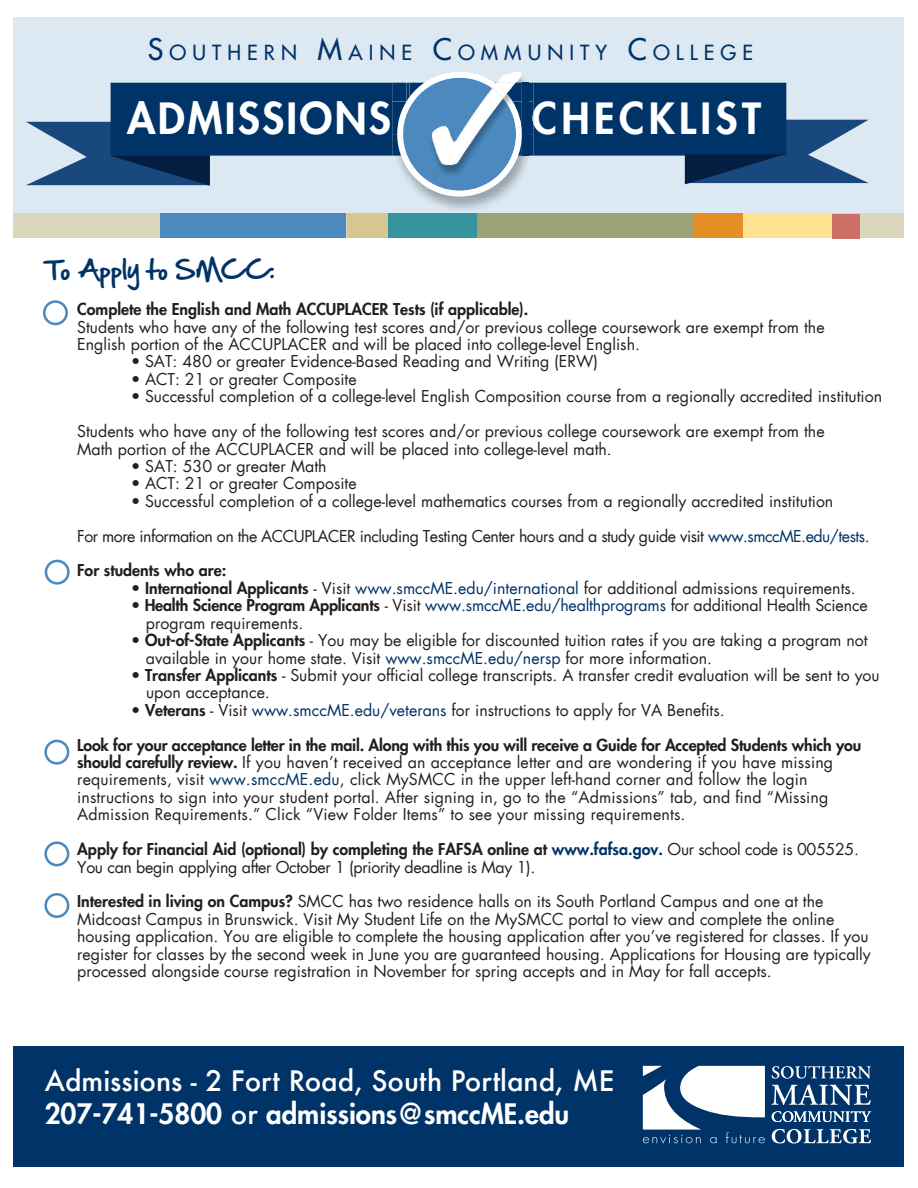
<style>
.page{position:relative;width:918px;height:1188px;background:#fff}
.page>*{position:absolute;margin:0;border:0;box-sizing:border-box;transform-origin:0 0}
.t1{font:800 42.15px "Futura";letter-spacing:.055em;color:#fff}
.t2{font:800 42.15px "Futura";letter-spacing:.105em;color:#fff}
.t3{font:500 27.6px/33.2px "Futura";color:#fff}
.t4{font:23.25px "Hand Of Sean";color:#003367}
.t5{font:20.25px "Futura";letter-spacing:.3em;color:#003367}
.t6{font:15.9px/17.4px "Futura";color:#231f20}
.t7{font:800 15.9px/34.8px "Futura";letter-spacing:-.01em;color:#231f20}
.t8{font:15.9px/34.8px "Futura";letter-spacing:-.03em;color:#231f20}
.t9{font:15.9px/17.4px "Futura";letter-spacing:-.02em;color:#231f20}
.s1{font-size:28.95px}
.s2{font-weight:800}
.s3{color:#003367}
.s4{font-weight:400}
.s5{font-weight:400;color:#003367}
.s6{font-weight:800;color:#003367}
</style>
<div class="page">
<div style="left:43px;top:300px;width:25px;height:25px;border:3px solid #4b89be;border-radius:50%"></div>
<div style="left:45px;top:560px;width:25px;height:25px;border:3px solid #4b89be;border-radius:50%"></div>
<div style="left:44px;top:740px;width:25px;height:25px;border:3px solid #4b89be;border-radius:50%"></div>
<div style="left:44px;top:841px;width:25px;height:25px;border:3px solid #4b89be;border-radius:50%"></div>
<div style="left:44px;top:893px;width:25px;height:25px;border:3px solid #4b89be;border-radius:50%"></div>
<div style="left:13px;top:17px;width:891px;height:209px;background:#dce9f3"></div>
<div style="left:110px;top:83px;width:676px;height:73px;background:#003367"></div>
<svg style="left:26px;top:122px;width:184px;height:64px"></svg>
<svg style="left:685px;top:120px;width:184px;height:64px"></svg>
<div style="left:13px;top:213px;width:891px;height:24px;background:#dbd7bd"></div>
<div style="left:161px;top:213px;width:185px;height:24px;background:#4b89be"></div>
<div style="left:348px;top:213px;width:40px;height:24px;background:#d8c692"></div>
<div style="left:388px;top:213px;width:90px;height:24px;background:#38949c"></div>
<div style="left:478px;top:213px;width:215px;height:24px;background:#9da374"></div>
<div style="left:693px;top:213px;width:50px;height:24px;background:#e58e23"></div>
<div style="left:743px;top:213px;width:89px;height:24px;background:#ffe192"></div>
<div style="left:832px;top:214px;width:28px;height:24px;background:#cd6f66"></div>
<img style="left:392px;top:83px;width:141px;height:18px">
<img style="left:392px;top:101px;width:141px;height:55px">
<img style="left:419px;top:196px;width:88px;height:3px">
<svg style="left:397px;top:78px;width:131px;height:118px"></svg>
<img style="left:407px;top:83px;width:3px;height:14px">
<img style="left:407px;top:97px;width:83px;height:99px">
<img style="left:443px;top:72px;width:79px;height:84px">
<img style="left:443px;top:72px;width:33px;height:2px">
<img style="left:476px;top:74px;width:46px;height:9px">
<img style="left:516px;top:83px;width:6px;height:18px">
<img style="left:516px;top:156px;width:6px;height:32px">
<img style="left:518px;top:135px;width:4px;height:21px">
<img style="left:516px;top:101px;width:6px;height:34px">
<img style="left:433px;top:74px;width:10px;height:4px">
<img style="left:410px;top:78px;width:106px;height:110px">
<div style="left:13px;top:1046px;width:891px;height:121px;background:#003367"></div>
<svg style="left:643px;top:1066px;width:122px;height:77px"></svg>
<svg style="left:772px;top:1066px;width:99px;height:39px"></svg>
<svg style="left:772px;top:1129px;width:99px;height:15px"></svg>
<svg style="left:772px;top:1111px;width:99px;height:11px"></svg>
<p class="t5" style="left:148px;top:39px;width:607px"><span class="s1">S</span>OUTHERN <span class="s1">M</span>AINE <span class="s1">C</span>OMMUNITY <span class="s1">C</span>OLLEGE</p>
<h1 class="t1" style="left:127px;top:92px;width:265px">ADMISSIONS</h1>
<h1 class="t2" style="left:532px;top:92px;width:231px">CHECKLIST</h1>
<h3 class="t4" style="left:46px;top:249px;width:230px">To Apply to SMCC:</h3>
<p class="t7" style="left:77px;top:292px;width:453px">Complete the English and Math ACCUPLACER Tests (if applicable).</p>
<p class="t6" style="left:77px;top:318px;width:749px">Students who have any of the following test scores and/or previous college coursework are exempt from the<br>English portion of the ACCUPLACER and will be placed into college-level English.</p>
<p class="t6" style="left:131px;top:353px;width:468px"><span class="s2">•</span> SAT: 480 or greater Evidence-Based Reading and Writing (ERW)</p>
<p class="t6" style="left:131px;top:371px;width:227px"><span class="s2">•</span> ACT: 21 or greater Composite</p>
<p class="t6" style="left:77px;top:379px;width:806px;line-height:34.8px;text-indent:54px"><span class="s2">•</span> Successful completion of a college-level English Composition course from a regionally accredited institution<br>Students who have any of the following test scores and/or previous college coursework are exempt from the</p>
<p class="t6" style="left:77px;top:440px;width:536px">Math portion of the ACCUPLACER and will be placed into college-level math.</p>
<p class="t6" style="left:131px;top:458px;width:197px"><span class="s2">•</span> SAT: 530 or greater Math</p>
<p class="t6" style="left:131px;top:475px;width:227px"><span class="s2">•</span> ACT: 21 or greater Composite</p>
<p class="t8" style="left:77px;top:484px;width:794px;text-indent:54px"><span class="s2">•</span> Successful completion of a college-level mathematics courses from a regionally accredited institution<br>For more information on the ACCUPLACER including Testing Center hours and a study guide visit <span class="s3">www.smccME.edu/tests</span>.<br><span class="s2">For students who are:</span></p>
<p class="t6" style="left:131px;top:580px;width:726px"><span class="s2">• International Applicants</span> - Visit <span class="s3">www.smccME.edu/international</span> for additional admissions requirements.</p>
<p class="t6" style="left:146px;top:597px;width:723px;text-indent:-15px"><span class="s2">• Health Science Program Applicants</span> - Visit <span class="s3">www.smccME.edu/healthprograms</span> for additional Health Science program requirements.</p>
<p class="t6" style="left:146px;top:632px;width:723px;text-indent:-15px"><span class="s2">• Out-of-State Applicants</span> - You may be eligible for discounted tuition rates if you are taking a program not available in your home state. Visit <span class="s3">www.smccME.edu/nersp</span> for more information.</p>
<p class="t6" style="left:146px;top:667px;width:735px;text-indent:-15px"><span class="s2">• Transfer Applicants</span> - Submit your official college transcripts. A transfer credit evaluation will be sent to you upon acceptance.</p>
<p class="t7" style="left:77px;top:693px;width:786px;text-indent:54px">• Veterans <span class="s4">- Visit</span> <span class="s5">www.smccME.edu/veterans</span> <span class="s4">for instructions to apply for VA Benefits.<br></span>Look for your acceptance letter in the mail. Along with this you will receive a Guide for Accepted Students which you</p>
<p class="t6" style="left:77px;top:754px;width:758px"><span class="s2">should carefully review.</span> If you haven’t received an acceptance letter and are wondering if you have missing requirements, visit <span class="s3">www.smccME.edu</span>, click MySMCC in the upper left-hand corner and follow the login instructions to sign into your student portal. After signing in, go to the “Admissions” tab, and find “Missing Admission Requirements.” Click “View Folder Items” to see your missing requirements.</p>
<p class="t9" style="left:77px;top:841px;width:783px"><span class="s2">Apply for Financial Aid (optional) by completing the FAFSA online at</span> <span class="s6">www.fafsa.gov.</span> Our school code is 005525.<br>You can begin applying after October 1 (priority deadline is May 1).</p>
<p class="t6" style="left:77px;top:893px;width:795px"><span class="s2">Interested in living on Campus?</span> SMCC has two residence halls on its South Portland Campus and one at the Midcoast Campus in Brunswick. Visit My Student Life on the MySMCC portal to view and complete the online housing application. You are eligible to complete the housing application after you’ve registered for classes. If you register for classes by the second week in June you are guaranteed housing. Applications for Housing are typically processed alongside course registration in November for spring accepts and in May for fall accepts.</p>
<h2 class="t3" style="left:45px;top:1064px;width:571px">Admissions - 2 Fort Road, South Portland, ME<br><span class="s2">207-741-5800</span> or <span class="s2">admissions@smccME.edu</span></h2>
</div>
